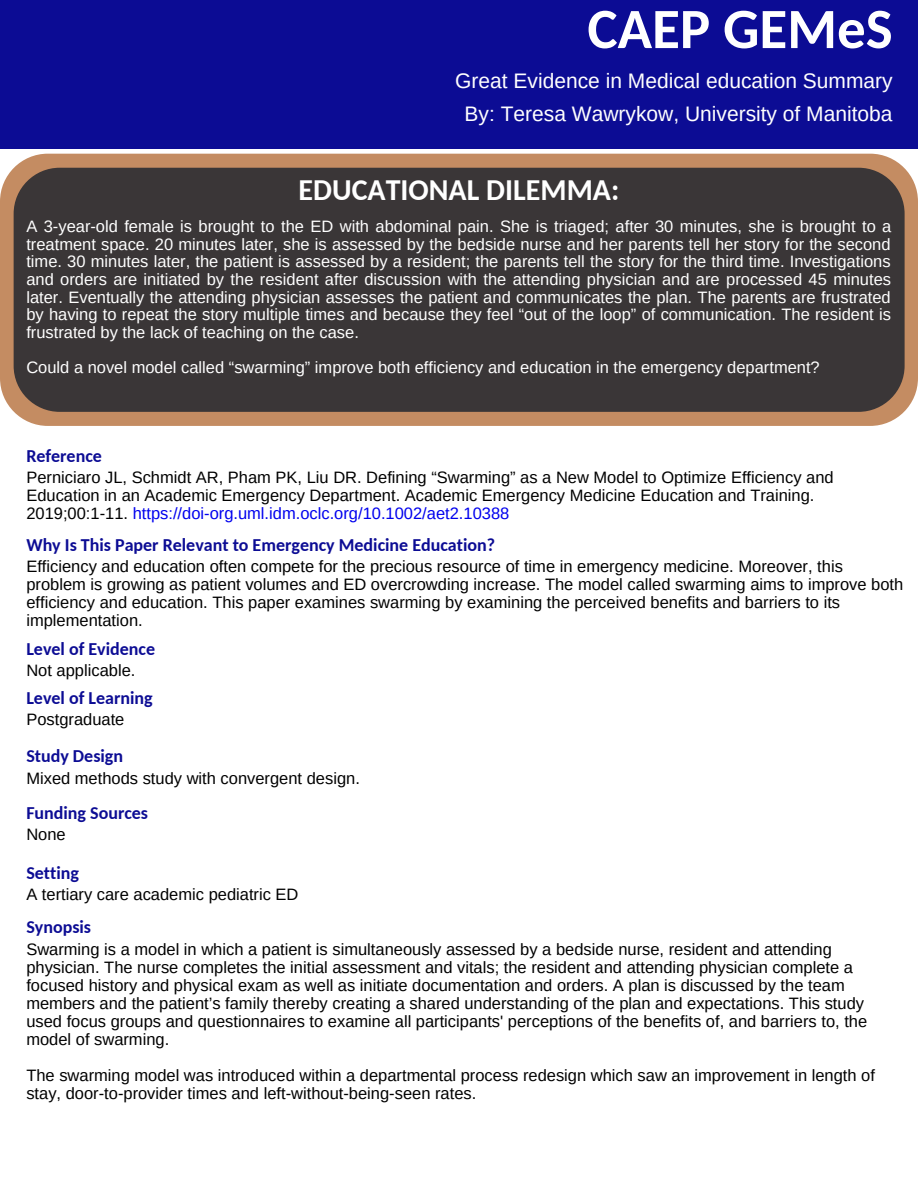
<style>
.page{position:relative;width:918px;height:1188px;background:#fff}
.page>*{position:absolute;margin:0;border:0;box-sizing:border-box;transform-origin:0 0}
.t1{font:700 57px "Carlito";color:#fff}
.t2{font:700 30px "Carlito";color:#fff}
.t3{font:21px/33.2px "Arimo";color:#fff;text-align:center}
.t4{font:700 18px "Carlito";color:#0c0c94}
.t5{font:16.5px/18px "Arimo";color:#000}
.t6{font:16.5px/17.7px "Arimo";color:#fff;text-align:justify}
.s1{color:#00e}
</style>
<div class="page">
<div style="left:0;top:0;width:918px;height:149px;background:#0c0c94"></div>
<svg style="left:0;top:154px;width:918px;height:272px;background:#c6916a"></svg>
<div style="left:14px;top:168px;width:891px;height:244px;background:#3a3637;border-radius:46px"></div>
<h1 class="t1" style="left:587px;top:5px;width:307px">CAEP GEMeS</h1>
<p class="t3" style="left:455px;top:64px;width:439px">Great Evidence in Medical education Summary<br>By: Teresa Wawrykow, University of Manitoba</p>
<h2 class="t2" style="left:299px;top:177px;width:322px">EDUCATIONAL DILEMMA:</h2>
<p class="t6" style="left:26px;top:217px;width:867px">A 3-year-old female is brought to the ED with abdominal pain. She is triaged; after 30 minutes, she is brought to a treatment space. 20 minutes later, she is assessed by the bedside nurse and her parents tell her story for the second time. 30 minutes later, the patient is assessed by a resident; the parents tell the story for the third time. Investigations and orders are initiated by the resident after discussion with the attending physician and are processed 45 minutes later. Eventually the attending physician assesses the patient and communicates the plan. The parents are frustrated by having to repeat the story multiple times and because they feel “out of the loop” of communication. The resident is frustrated by the lack of teaching on the case.</p>
<p class="t6" style="left:26px;top:359px;width:795px">Could a novel model called “swarming” improve both efficiency and education in the emergency department?</p>
<p class="t4" style="left:26px;top:448px;width:77px">Reference</p>
<p class="t5" style="left:26px;top:468px;width:809px">Perniciaro JL, Schmidt AR, Pham PK, Liu DR. Defining “Swarming” as a New Model to Optimize Efficiency and<br>Education in an Academic Emergency Department. Academic Emergency Medicine Education and Training.<br>2019;00:1-11. <span class="s1">https://doi-org.uml.idm.oclc.org/10.1002/aet2.10388</span></p>
<p class="t4" style="left:26px;top:537px;width:470px">Why Is This Paper Relevant to Emergency Medicine Education?</p>
<p class="t5" style="left:26px;top:557px;width:879px">Efficiency and education often compete for the precious resource of time in emergency medicine. Moreover, this problem is growing as patient volumes and ED overcrowding increase. The model called swarming aims to improve both efficiency and education. This paper examines swarming by examining the perceived benefits and barriers to its implementation.</p>
<p class="t4" style="left:26px;top:641px;width:130px">Level of Evidence</p>
<p class="t4" style="left:26px;top:690px;width:128px">Level of Learning</p>
<p class="t5" style="left:26px;top:662px;width:111px">Not applicable.</p>
<p class="t5" style="left:26px;top:711px;width:100px">Postgraduate</p>
<p class="t4" style="left:26px;top:749px;width:98px">Study Design</p>
<p class="t5" style="left:26px;top:769px;width:335px">Mixed methods study with convergent design.</p>
<p class="t4" style="left:26px;top:805px;width:123px">Funding Sources</p>
<p class="t5" style="left:26px;top:825px;width:41px">None</p>
<p class="t4" style="left:26px;top:865px;width:54px">Setting</p>
<p class="t4" style="left:26px;top:919px;width:66px">Synopsis</p>
<p class="t5" style="left:26px;top:885px;width:274px">A tertiary care academic pediatric ED</p>
<p class="t5" style="left:26px;top:941px;width:842px">Swarming is a model in which a patient is simultaneously assessed by a bedside nurse, resident and attending physician. The nurse completes the initial assessment and vitals; the resident and attending physician complete a focused history and physical exam as well as initiate documentation and orders. A plan is discussed by the team members and the patient’s family thereby creating a shared understanding of the plan and expectations. This study used focus groups and questionnaires to examine all participants' perceptions of the benefits of, and barriers to, the model of swarming.</p>
<p class="t5" style="left:26px;top:1067px;width:850px">The swarming model was introduced within a departmental process redesign which saw an improvement in length of stay, door-to-provider times and left-without-being-seen rates.</p>
</div>
